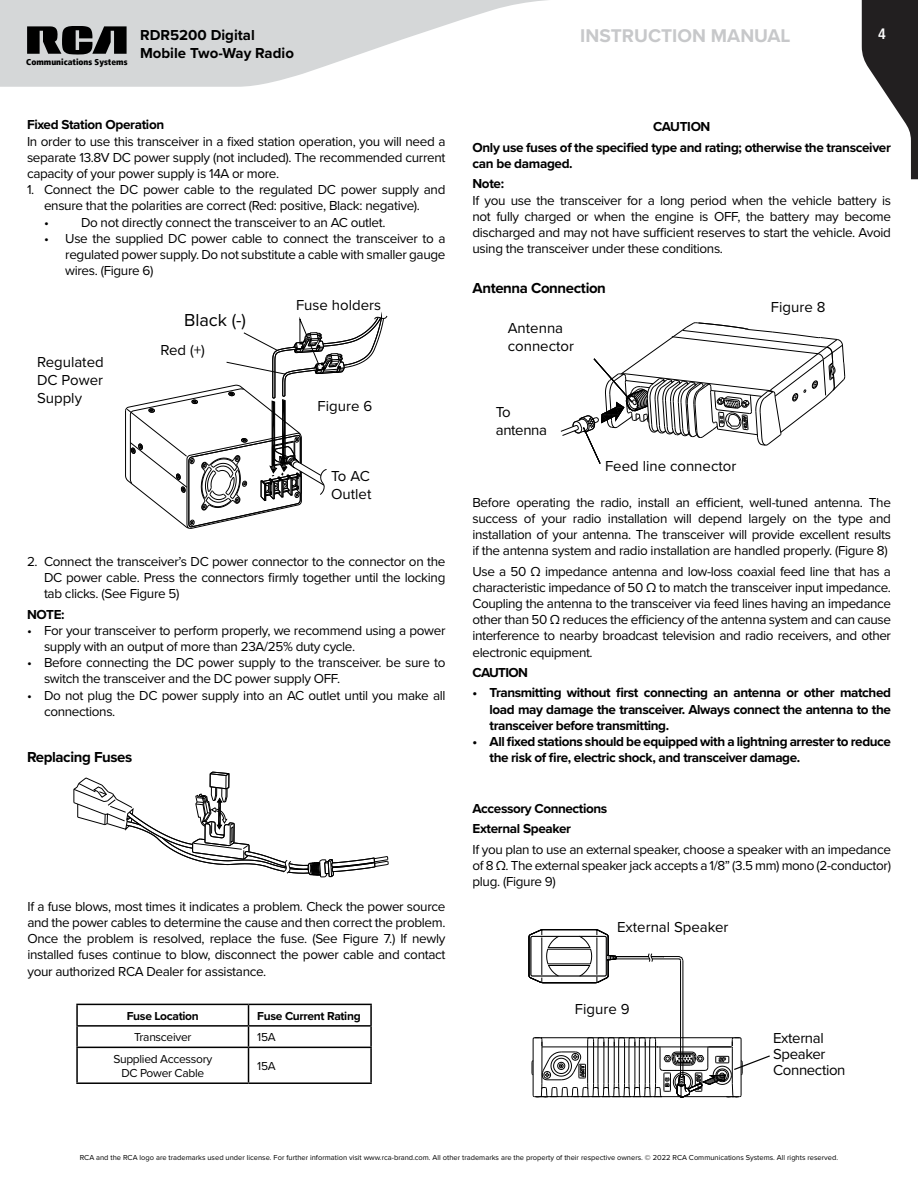
<style>
.page{position:relative;width:918px;height:1188px;background:#fff}
.page>*{position:absolute;margin:0;border:0;box-sizing:border-box;transform-origin:0 0}
.t1{font:700 19.05px "Proxima Nova";color:#c7c8ca}
.t2{font:18px "Proxima Nova";color:#000}
.t3{font:15px/18px "Proxima Nova";color:#000}
.t4{font:15px/16px "Proxima Nova";letter-spacing:-.025em;color:#000}
.t5{font:700 15px/18px "Proxima Nova";color:#000}
.t6{font:700 15px "Proxima Nova";letter-spacing:-.025em;color:#000}
.t7{font:700 condensed 15px "Frutiger LT";color:#fff}
.t8{font:13.5px/16.2px "Proxima Nova";letter-spacing:-.025em;color:#000;text-align:justify}
.t9{font:700 13.5px/20.4px "Proxima Nova";letter-spacing:-.03em;color:#000}
.t10{font:700 13.5px "Proxima Nova";letter-spacing:-.05em;color:#000}
.t11{font:12px/14.4px "Proxima Nova";letter-spacing:-.025em;color:#000;text-align:center}
.t12{font:700 12px "Proxima Nova";letter-spacing:-.025em;color:#000}
.t13{font:900 condensed 8.55px "Frutiger LT";color:#000}
.t14{font:7.5px "Proxima Nova";color:#000}
</style>
<div class="page">
<svg style="left:862px;top:0;width:56px;height:179px"></svg>
<svg style="left:0;top:0;width:547px;height:87px;fill:#d5d7d8"></svg>
<svg style="left:27px;top:26px;width:100px;height:29px;background:#3d3d3d"></svg>
<svg style="left:125px;top:315px;width:263px;height:214px"></svg>
<svg style="left:73px;top:771px;width:316px;height:107px"></svg>
<hr style="left:76px;top:1004px;width:173px;height:1px;background:#000">
<hr style="left:76px;top:1005px;width:2px;height:20px;background:#000">
<hr style="left:249px;top:1004px;width:123px;height:1px;background:#000">
<hr style="left:370px;top:1005px;width:2px;height:20px;background:#000">
<hr style="left:76px;top:1025px;width:173px;height:2px;background:#000">
<hr style="left:76px;top:1027px;width:2px;height:20px;background:#000">
<hr style="left:249px;top:1025px;width:123px;height:2px;background:#000">
<svg style="left:248px;top:1005px;width:1px;height:42px"></svg>
<hr style="left:370px;top:1027px;width:2px;height:20px;background:#000">
<hr style="left:76px;top:1047px;width:173px;height:1px;background:#000">
<hr style="left:76px;top:1048px;width:2px;height:34px;background:#000">
<hr style="left:249px;top:1047px;width:123px;height:1px;background:#000">
<hr style="left:248px;top:1048px;width:1px;height:34px;background:#000">
<hr style="left:370px;top:1048px;width:2px;height:34px;background:#000">
<hr style="left:76px;top:1082px;width:173px;height:2px;background:#000">
<hr style="left:249px;top:1082px;width:123px;height:2px;background:#000">
<svg style="left:560px;top:322px;width:285px;height:142px"></svg>
<svg style="left:528px;top:929px;width:89px;height:54px"></svg>
<hr style="left:683px;top:960px;width:1px;height:116px;background:#000">
<hr style="left:680px;top:960px;width:1px;height:116px;background:#000">
<hr style="left:616px;top:956px;width:33px;height:1px;background:#000">
<hr style="left:616px;top:959px;width:34px;height:1px;background:#000">
<svg style="left:648px;top:953px;width:36px;height:9px"></svg>
<svg style="left:531px;top:1037px;width:239px;height:61px"></svg>
<p class="t13" style="left:26px;top:57px;width:103px">Communications Systems</p>
<p class="t5" style="left:140px;top:26px;width:155px">RDR5200 Digital<br>Mobile Two-Way Radio</p>
<h1 class="t1" style="left:580px;top:21px;width:212px">INSTRUCTION MANUAL</h1>
<p class="t7" style="left:878px;top:25px;width:9px">4</p>
<p class="t9" style="left:27px;top:114px;width:139px">Fixed Station Operation</p>
<p class="t8" style="left:27px;top:132px;width:420px">In order to use this transceiver in a fixed station operation, you will need a separate 13.8V DC power supply (not included). The recommended current capacity of your power supply is 14A or more.</p>
<p class="t8" style="left:44px;top:181px;width:403px;text-indent:-17px">1. Connect the DC power cable to the regulated DC power supply and ensure that the polarities are correct (Red: positive, Black: negative).</p>
<p class="t8" style="left:44px;top:213px;width:343px">• Do not directly connect the transceiver to an AC outlet.</p>
<p class="t8" style="left:65px;top:230px;width:382px;text-indent:-21px">• Use the supplied DC power cable to connect the transceiver to a regulated power supply. Do not substitute a cable with smaller gauge wires. (Figure 6)</p>
<h2 class="t2" style="left:184px;top:307px;width:63px">Black (-)</h2>
<p class="t3" style="left:296px;top:296px;width:87px">Fuse holders</p>
<p class="t3" style="left:37px;top:352px;width:68px;text-align:justify">Regulated DC Power Supply</p>
<p class="t3" style="left:160px;top:340px;width:46px">Red (+)</p>
<p class="t3" style="left:318px;top:396px;width:56px">Figure 6</p>
<p class="t3" style="left:331px;top:466px;width:42px">To AC<br>Outlet</p>
<p class="t8" style="left:44px;top:553px;width:403px;text-indent:-17px">2. Connect the transceiver’s DC power connector to the connector on the DC power cable. Press the connectors firmly together until the locking tab clicks. (See Figure 5)</p>
<p class="t9" style="left:27px;top:604px;width:39px">NOTE:</p>
<p class="t8" style="left:44px;top:622px;width:403px;text-indent:-17px">• For your transceiver to perform properly, we recommend using a power supply with an output of more than 23A/25% duty cycle.</p>
<p class="t8" style="left:44px;top:654px;width:403px;text-indent:-17px">• Before connecting the DC power supply to the transceiver. be sure to switch the transceiver and the DC power supply OFF.</p>
<p class="t8" style="left:44px;top:686px;width:403px;text-indent:-17px">• Do not plug the DC power supply into an AC outlet until you make all connections.</p>
<p class="t6" style="left:27px;top:745px;width:107px">Replacing Fuses</p>
<p class="t8" style="left:27px;top:898px;width:420px">If a fuse blows, most times it indicates a problem. Check the power source and the power cables to determine the cause and then correct the problem.<br>Once the problem is resolved, replace the fuse. (See Figure 7.) If newly installed fuses continue to blow, disconnect the power cable and contact your authorized RCA Dealer for assistance.</p>
<p class="t12" style="left:127px;top:1007px;width:74px">Fuse Location</p>
<p class="t12" style="left:257px;top:1007px;width:105px">Fuse Current Rating</p>
<p class="t11" style="left:134px;top:1030px;width:59px">Transceiver</p>
<p class="t11" style="left:257px;top:1030px;width:20px">15A</p>
<p class="t11" style="left:113px;top:1051px;width:100px">Supplied Accessory<br>DC Power Cable</p>
<p class="t11" style="left:257px;top:1058px;width:20px">15A</p>
<p class="t9" style="left:472px;top:116px;width:420px;text-align:center">CAUTION<br>Only use fuses of the specified type and rating; otherwise the transceiver</p>
<p class="t9" style="left:472px;top:153px;width:102px">can be damaged.<br>Note:</p>
<p class="t8" style="left:472px;top:191px;width:420px">If you use the transceiver for a long period when the vehicle battery is not fully charged or when the engine is OFF, the battery may become discharged and may not have sufficient reserves to start the vehicle. Avoid using the transceiver under these conditions.</p>
<p class="t6" style="left:472px;top:277px;width:135px">Antenna Connection</p>
<p class="t3" style="left:508px;top:318px;width:68px">Antenna connector</p>
<p class="t4" style="left:496px;top:402px;width:53px;line-height:18px">To antenna</p>
<p class="t3" style="left:605px;top:457px;width:133px">Feed line connector</p>
<p class="t3" style="left:771px;top:297px;width:56px">Figure 8</p>
<p class="t8" style="left:472px;top:493px;width:420px">Before operating the radio, install an efficient, well-tuned antenna. The success of your radio installation will depend largely on the type and installation of your antenna. The transceiver will provide excellent results if the antenna system and radio installation are handled properly. (Figure 8)</p>
<p class="t8" style="left:472px;top:562px;width:420px">Use a 50 Ω impedance antenna and low-loss coaxial feed line that has a characteristic impedance of 50 Ω to match the transceiver input impedance.<br>Coupling the antenna to the transceiver via feed lines having an impedance other than 50 Ω reduces the efficiency of the antenna system and can cause interference to nearby broadcast television and radio receivers, and other electronic equipment.</p>
<p class="t10" style="left:472px;top:662px;width:57px">CAUTION</p>
<p class="t9" style="left:490px;top:685px;width:403px;line-height:16.2px;text-align:justify;text-indent:-17px">• Transmitting without first connecting an antenna or other matched load may damage the transceiver. Always connect the antenna to the transceiver before transmitting.</p>
<p class="t9" style="left:490px;top:733px;width:403px;line-height:16.2px;text-indent:-17px">• All fixed stations should be equipped with a lightning arrester to reduce the risk of fire, electric shock, and transceiver damage.</p>
<p class="t9" style="left:472px;top:798px;width:136px">Accessory Connections<br>External Speaker</p>
<p class="t8" style="left:472px;top:841px;width:420px">If you plan to use an external speaker, choose a speaker with an impedance of 8 Ω. The external speaker jack accepts a 1/8” (3.5 mm) mono (2-conductor) plug. (Figure 9)</p>
<p class="t3" style="left:617px;top:917px;width:113px">External Speaker</p>
<p class="t3" style="left:575px;top:999px;width:56px">Figure 9</p>
<p class="t4" style="left:773px;top:1029px;width:74px">External<br>Speaker<br>Connection</p>
<p class="t14" style="left:80px;top:1152px;width:760px">RCA and the RCA logo are trademarks used under license. For further information visit www.rca-brand.com. All other trademarks are the property of their respective owners. © 2022 RCA Communications Systems. All rights reserved.</p>
</div>
